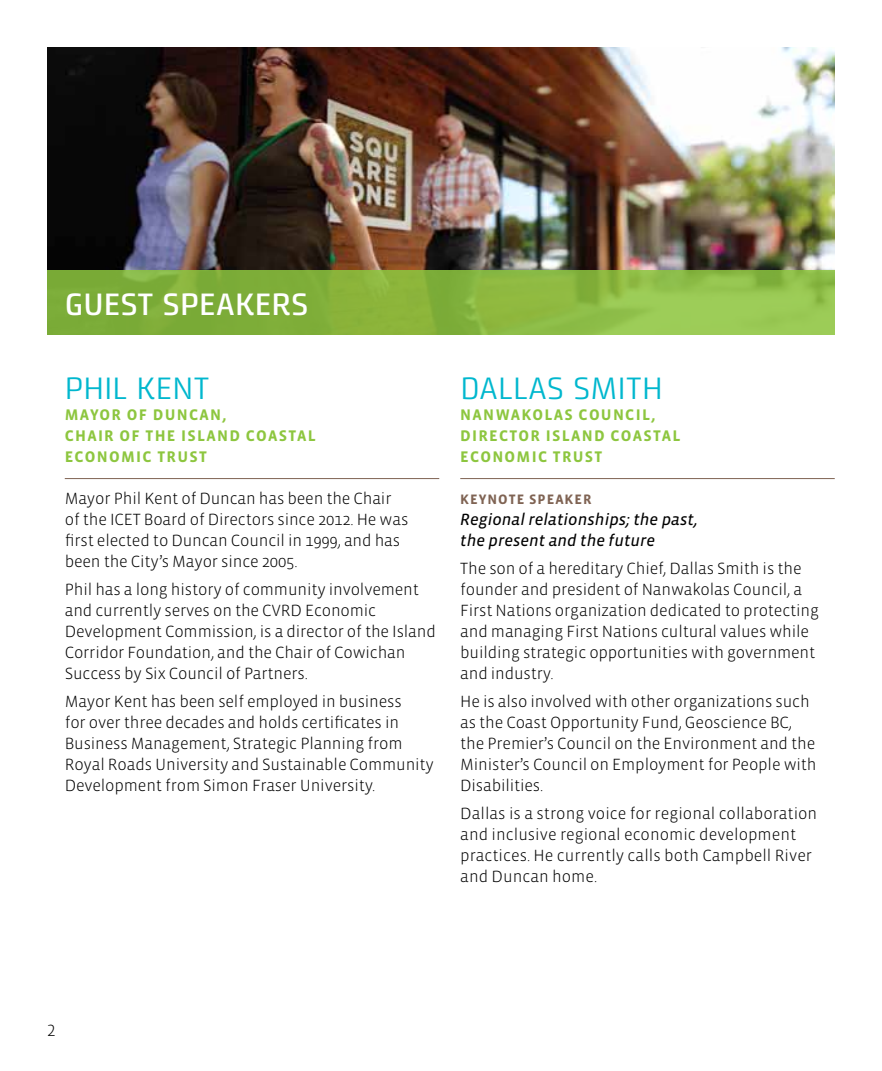
<style>
.page{position:relative;width:882px;height:1071px;background:#fff}
.page>*{position:absolute;margin:0;border:0;box-sizing:border-box;transform-origin:0 0}
.t1{font:31.5px "Klint Pro";color:#00b7ce}
.t2{font:500 31.5px "Klint Pro";color:#fff}
.t3{font:300 16.62px/21px "Vista Sans OT";letter-spacing:-.01em;color:#000}
.t4{font:italic 16.62px/21px "Vista Sans OT";color:#000}
.t5{font:700 15.75px/21px "Vista Sans OT";letter-spacing:.08em;color:#8dc63f}
.t6{font:700 14px "Vista Sans OT";letter-spacing:.07em;color:#7f6353}
</style>
<div class="page">
<img style="left:47px;top:47px;width:788px;height:223px">
<svg style="left:47px;top:270px;width:788px;height:65px"></svg>
<hr style="left:65px;top:478px;width:374px;height:1px;background:#7f6353">
<hr style="left:460px;top:478px;width:375px;height:1px;background:#7f6353">
<h1 class="t2" style="left:65px;top:286px;width:245px">GUEST SPEAKERS</h1>
<h1 class="t1" style="left:65px;top:370px;width:146px">PHIL KENT</h1>
<p class="t5" style="left:65px;top:405px;width:253px">MAYOR OF DUNCAN,<br>CHAIR OF THE ISLAND COASTAL<br>ECONOMIC TRUST</p>
<p class="t3" style="left:65px;top:488px;width:345px">Mayor Phil Kent of Duncan has been the Chair of the ICET Board of Directors since 2012. He was first elected to Duncan Council in 1999, and has been the City’s Mayor since 2005.</p>
<p class="t3" style="left:65px;top:579px;width:373px">Phil has a long history of community involvement and currently serves on the CVRD Economic Development Commission, is a director of the Island Corridor Foundation, and the Chair of Cowichan Success by Six Council of Partners.</p>
<p class="t3" style="left:65px;top:691px;width:371px">Mayor Kent has been self employed in business<br>for over three decades and holds certificates in Business Management, Strategic Planning from Royal Roads University and Sustainable Community Development from Simon Fraser University.</p>
<h1 class="t1" style="left:460px;top:370px;width:204px">DALLAS SMITH</h1>
<p class="t5" style="left:460px;top:405px;width:222px">NANWAKOLAS COUNCIL,<br>DIRECTOR ISLAND COASTAL<br>ECONOMIC TRUST</p>
<p class="t6" style="left:460px;top:492px;width:133px">KEYNOTE SPEAKER</p>
<p class="t4" style="left:460px;top:509px;width:239px">Regional relationships; the past, the present and the future</p>
<p class="t3" style="left:460px;top:558px;width:360px">The son of a hereditary Chief, Dallas Smith is the founder and president of Nanwakolas Council, a First Nations organization dedicated to protecting and managing First Nations cultural values while building strategic opportunities with government and industry.</p>
<p class="t3" style="left:460px;top:691px;width:358px">He is also involved with other organizations such as the Coast Opportunity Fund, Geoscience BC, the Premier’s Council on the Environment and the Minister’s Council on Employment for People with Disabilities.</p>
<p class="t3" style="left:460px;top:803px;width:359px">Dallas is a strong voice for regional collaboration and inclusive regional economic development practices. He currently calls both Campbell River and Duncan home.</p>
<p class="t3" style="left:47px;top:1020px;width:10px">2</p>
</div>
